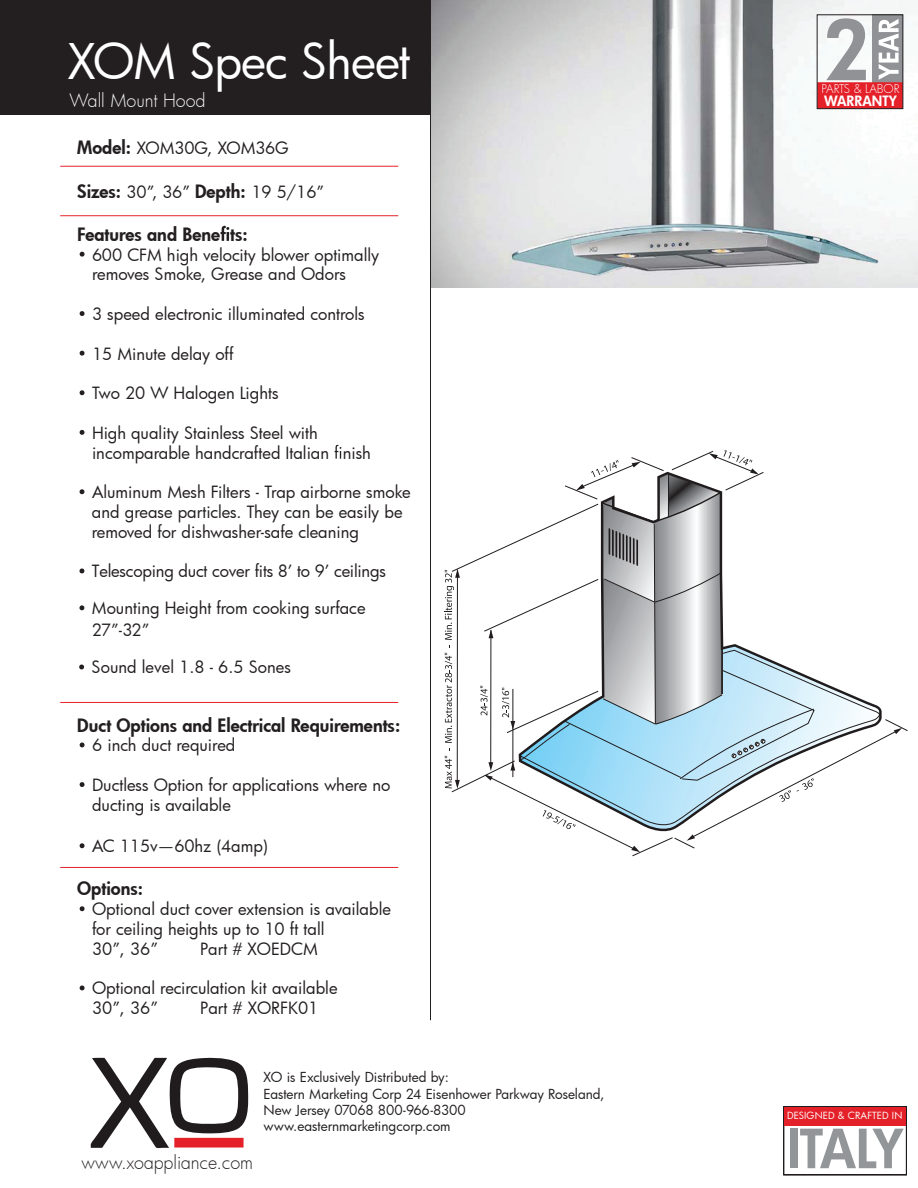
<style>
.page{position:relative;width:918px;height:1188px;background:#fff}
.page>*{position:absolute;margin:0;border:0;box-sizing:border-box;transform-origin:0 0}
.t1{font:800 52.5px "Futura";letter-spacing:-.035em;color:#939698}
.t2{font:48px "Futura";letter-spacing:-.02em;color:#fff}
.t3{font:800 18px "Futura";color:#231f20}
.t4{font:300 18px "Futura";letter-spacing:-.005em;color:#231f20}
.t5{font:300 18px "Futura";color:#f6f8f8}
.t6{font:16.5px/19.8px "Futura";color:#231f20}
.t7{font:800 13.95px "Futura";color:#fff}
.t8{font:13.5px/16.2px "Futura";color:#231f20}
.t9{font:300 11.85px "Futura";color:#fff}
.t10{font:9.75px "Futura";letter-spacing:.015em;color:#fff}
.s1{font-weight:800;font-size:18px}
</style>
<div class="page">
<svg style="left:221px;top:226px;width:8px;height:15px"></svg>
<svg style="left:80px;top:252px;width:5px;height:5px"></svg>
<svg style="left:80px;top:311px;width:5px;height:5px"></svg>
<svg style="left:80px;top:351px;width:5px;height:5px"></svg>
<svg style="left:80px;top:390px;width:5px;height:5px"></svg>
<svg style="left:80px;top:430px;width:5px;height:5px"></svg>
<svg style="left:335px;top:445px;width:6px;height:14px"></svg>
<svg style="left:80px;top:489px;width:4px;height:5px"></svg>
<svg style="left:79px;top:569px;width:5px;height:4px"></svg>
<svg style="left:79px;top:605px;width:5px;height:5px"></svg>
<svg style="left:80px;top:743px;width:5px;height:4px"></svg>
<svg style="left:80px;top:782px;width:5px;height:5px"></svg>
<svg style="left:80px;top:843px;width:5px;height:5px"></svg>
<svg style="left:80px;top:906px;width:5px;height:5px"></svg>
<svg style="left:80px;top:986px;width:5px;height:4px"></svg>
<div style="left:0;top:0;width:431px;height:115px;background:#231f20"></div>
<svg style="left:91px;top:1057px;width:157px;height:91px"></svg>
<img style="left:431px;top:0;width:487px;height:288px">
<hr style="left:430px;top:0;width:1px;height:1020px;background:#231f20">
<svg style="left:445px;top:450px;width:463px;height:407px"></svg>
<hr style="left:457px;top:570px;width:1px;height:214px;background:#201c1d">
<div style="left:872px;top:15px;width:31px;height:78px;background:#909295"></div>
<div style="left:817px;top:14px;width:86px;height:95px;border:1px solid #201c1d"></div>
<svg style="left:817px;top:18px;width:86px;height:91px"></svg>
<svg style="left:783px;top:1106px;width:124px;height:70px"></svg>
<div style="left:784px;top:1107px;width:122px;height:19px;background:#e42029"></div>
<hr style="left:60px;top:702px;width:338px;height:1px;background:#e42329">
<hr style="left:60px;top:867px;width:338px;height:1px;background:#e42329">
<hr style="left:60px;top:215px;width:338px;height:1px;background:#e42329">
<hr style="left:60px;top:166px;width:338px;height:1px;background:#e42329">
<svg style="left:79px;top:665px;width:5px;height:4px"></svg>
<h2 class="t2" style="left:68px;top:29px;width:344px">XOM Spec Sheet</h2>
<p class="t5" style="left:69px;top:88px;width:138px">Wall Mount Hood</p>
<p class="t6" style="left:77px;top:138px;width:213px"><span class="s1">Model:</span> XOM30G, XOM36G</p>
<p class="t6" style="left:77px;top:181px;width:248px"><span class="s1">Sizes:</span> 30”, 36” <span class="s1">Depth:</span> 19 5/16”</p>
<p class="t3" style="left:77px;top:222px;width:172px">Features and Bene ts:</p>
<p class="t6" style="left:92px;top:244px;width:289px">600 CFM high velocity blower optimally removes Smoke, Grease and Odors</p>
<p class="t6" style="left:92px;top:304px;width:274px">3 speed electronic illuminated controls</p>
<p class="t6" style="left:92px;top:343px;width:143px">15 Minute delay off</p>
<p class="t6" style="left:92px;top:383px;width:188px">Two 20 W Halogen Lights</p>
<p class="t6" style="left:92px;top:423px;width:280px">High quality Stainless Steel with incomparable handcrafted Italian nish</p>
<p class="t6" style="left:92px;top:482px;width:320px">Aluminum Mesh Filters - Trap airborne smoke and grease particles. They can be easily be removed for dishwasher-safe cleaning</p>
<p class="t6" style="left:92px;top:561px;width:296px">Telescoping duct cover fits 8’ to 9’ ceilings</p>
<p class="t6" style="left:92px;top:597px;width:275px;line-height:21.6px">Mounting Height from cooking surface<br>27”-32”</p>
<p class="t6" style="left:92px;top:657px;width:201px">Sound level 1.8 - 6.5 Sones</p>
<p class="t3" style="left:77px;top:713px;width:324px">Duct Options and Electrical Requirements:</p>
<p class="t6" style="left:92px;top:735px;width:145px">6 inch duct required</p>
<p class="t6" style="left:92px;top:775px;width:300px">Ductless Option for applications where no ducting is available</p>
<p class="t6" style="left:92px;top:836px;width:177px">AC 115v—60hz (4amp)</p>
<p class="t3" style="left:77px;top:877px;width:67px">Options:</p>
<p class="t6" style="left:92px;top:899px;width:300px">Optional duct cover extension is available for ceiling heights up to 10 ft tall<br>30”, 36”</p>
<p class="t6" style="left:200px;top:939px;width:119px">Part # XOEDCM</p>
<p class="t6" style="left:92px;top:978px;width:247px">Optional recirculation kit available<br>30”, 36”</p>
<p class="t6" style="left:200px;top:998px;width:120px">Part # XORFK01</p>
<p class="t4" style="left:82px;top:1150px;width:173px">www.xoappliance.com</p>
<p class="t8" style="left:263px;top:1069px;width:343px">XO is Exclusively Distributed by:<br>Eastern Marketing Corp 24 Eisenhower Parkway Roseland, New Jersey 07068 800-966-8300 www.easternmarketingcorp.com</p>
<p class="t9" style="left:821px;top:81px;width:80px">PARTS &amp; LABOR</p>
<p class="t7" style="left:824px;top:91px;width:74px">WARRANTY</p>
<p class="t10" style="left:787px;top:1109px;width:117px">DESIGNED &amp; CRAFTED IN</p>
<h1 class="t1" style="left:787px;top:1113px;width:118px">ITALY</h1>
</div>
